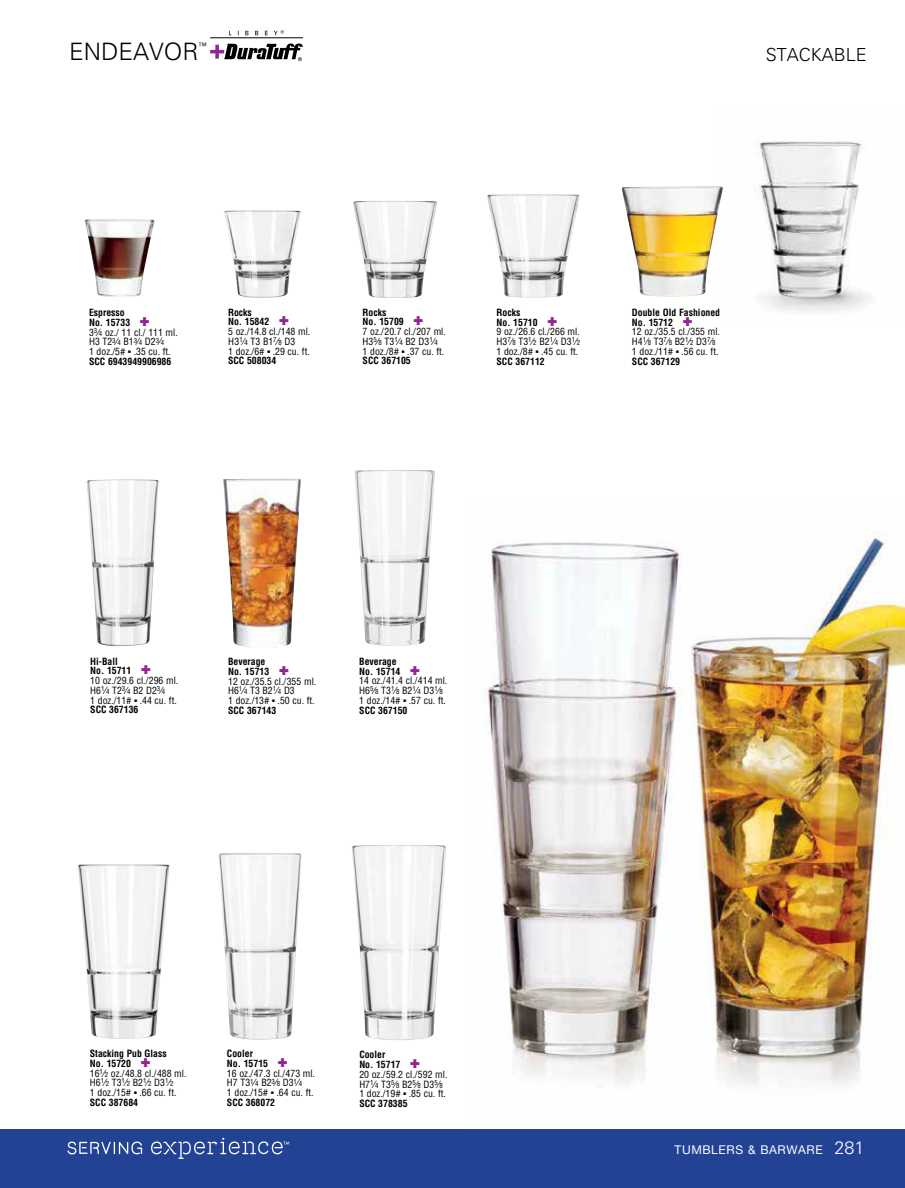
<style>
.page{position:relative;width:905px;height:1188px;background:#fff}
.page>*{position:absolute;margin:0;border:0;box-sizing:border-box;transform-origin:0 0}
.t1{font:300 24px "Univers";color:#000}
.t2{font:300 18px "Univers";color:#000}
.t3{font:12px "Helvetica Neue";letter-spacing:.05em;color:#fff}
.t4{font:9.75px/9.8px "Food Service Roman";color:#000}
.t5{font:9.75px/9.8px "Food Service Symbols";color:#000}
.t6{font:300 8.85px "Univers";color:#000}
.s1{font-size:6.9px}
.s2{font-family:"Helvetica"}
.s3{font-family:"Universal Newswith Comm Pi"}
.s4{font-family:"Univers";font-weight:300;font-size:18px}
</style>
<div class="page">
<img style="left:483px;top:532px;width:421px;height:553px">
<img style="left:755px;top:141px;width:117px;height:171px">
<div style="left:0;top:1129px;width:904px;height:59px;background:#224294"></div>
<svg style="left:68px;top:1142px;width:74px;height:12px"></svg>
<svg style="left:151px;top:1138px;width:138px;height:21px"></svg>
<img style="left:86px;top:479px;width:72px;height:168px">
<img style="left:223px;top:479px;width:78px;height:168px">
<img style="left:355px;top:470px;width:80px;height:176px">
<img style="left:218px;top:853px;width:83px;height:187px">
<img style="left:78px;top:864px;width:92px;height:175px">
<img style="left:487px;top:194px;width:93px;height:104px">
<img style="left:353px;top:201px;width:84px;height:97px">
<img style="left:621px;top:186px;width:102px;height:111px">
<svg style="left:245px;top:31px;width:3px;height:4px"></svg>
<svg style="left:255px;top:31px;width:3px;height:4px"></svg>
<svg style="left:265px;top:31px;width:3px;height:4px"></svg>
<svg style="left:274px;top:30px;width:10px;height:5px"></svg>
<hr style="left:210px;top:38px;width:93px;height:1px;background:#000">
<svg style="left:210px;top:43px;width:93px;height:18px"></svg>
<img style="left:224px;top:210px;width:77px;height:88px">
<img style="left:352px;top:845px;width:94px;height:195px">
<img style="left:84px;top:219px;width:71px;height:78px">
<h1 class="t1" style="left:69px;top:37px;width:131px">ENDEAVOR</h1>
<p class="t6" style="left:198px;top:41px;width:10px">™</p>
<h2 class="t2" style="left:765px;top:43px;width:103px">STACKABLE</h2>
<p class="t5" style="left:94px;top:308px;width:32px">▲ ▲▲□</p>
<p class="t5" style="left:95px;top:317px;width:37px">□ ✓✓</p>
<p class="t4" style="left:89px;top:327px;width:90px">3<sup>3</sup>⁄<span class="s1">4</span> oz./ 11 cl./ 111 ml.<br>H3 T2<sup>3</sup>⁄<span class="s1">4</span> B1<sup>3</sup>⁄<span class="s1">4</span> D2<sup>3</sup>⁄<span class="s1">4<br></span>1 doz./5<span class="s2">#</span> <span class="s3">▪</span> .35 cu. ft.</p>
<p class="t5" style="left:118px;top:356px;width:21px">✔✓ ✔</p>
<p class="t4" style="left:228px;top:327px;width:84px">5 oz./14.8 cl./148 ml.<br>H3<sup>1</sup>⁄<span class="s1">4</span> T3 B1<sup>7</sup>⁄<span class="s1">8</span> D3<br>1 doz./6<span class="s2">#</span> <span class="s3">▪</span> .29 cu. ft.</p>
<p class="t5" style="left:368px;top:307px;width:19px">□ ▲ □</p>
<p class="t4" style="left:362px;top:327px;width:85px">7 oz./20.7 cl./207 ml.<br>H3<sup>5</sup>⁄<span class="s1">8</span> T3<sup>1</sup>⁄<span class="s1">4</span> B2 D3<sup>1</sup>⁄<span class="s1">4<br></span>1 doz./8<span class="s2">#</span> <span class="s3">▪</span> .37 cu. ft.</p>
<p class="t5" style="left:502px;top:307px;width:19px">□ ▲ □</p>
<p class="t4" style="left:496px;top:327px;width:85px;text-align:justify">9 oz./26.6 cl./266 ml.<br>H3<sup>7</sup>⁄<span class="s1">8</span> T3<sup>1</sup>⁄<span class="s1">2</span> B2<sup>1</sup>⁄<span class="s1">4</span> D3<sup>1</sup>⁄<span class="s1">2<br></span>1 doz./8<span class="s2">#</span> <span class="s3">▪</span> .45 cu. ft.</p>
<p class="t5" style="left:638px;top:307px;width:19px">□◆ ●</p>
<p class="t5" style="left:668px;top:307px;width:43px">● ▲ □■</p>
<p class="t4" style="left:632px;top:327px;width:90px">12 oz./35.5 cl./355 ml.<br>H4<sup>1</sup>⁄<span class="s1">8</span> T3<sup>7</sup>⁄<span class="s1">8</span> B2<sup>1</sup>⁄<span class="s1">2</span> D3<sup>7</sup>⁄<span class="s1">8<br></span>1 doz./11<span class="s2">#</span> <span class="s3">▪</span> .56 cu. ft.</p>
<p class="t5" style="left:96px;top:656px;width:23px;text-indent:-6px">★ ●● □</p>
<p class="t4" style="left:90px;top:675px;width:90px">10 oz./29.6 cl./296 ml.<br>H6<sup>1</sup>⁄<span class="s1">4</span> T2<sup>3</sup>⁄<span class="s1">4</span> B2 D2<sup>3</sup>⁄<span class="s1">4<br></span>1 doz./11<span class="s2">#</span> <span class="s3">▪</span> .44 cu. ft.</p>
<p class="t4" style="left:228px;top:676px;width:90px">12 oz./35.5 cl./355 ml.<br>H6<sup>1</sup>⁄<span class="s1">4</span> T3 B2<sup>1</sup>⁄<span class="s1">4</span> D3<br>1 doz./13<span class="s2">#</span> <span class="s3">▪</span> .50 cu. ft.</p>
<p class="t5" style="left:247px;top:705px;width:31px">✓ ✔✓</p>
<p class="t4" style="left:359px;top:676px;width:90px">14 oz./41.4 cl./414 ml.<br>H6<sup>5</sup>⁄<span class="s1">8</span> T3<sup>1</sup>⁄<span class="s1">8</span> B2<sup>1</sup>⁄<span class="s1">4</span> D3<sup>1</sup>⁄<span class="s1">8<br></span>1 doz./14<span class="s2">#</span> <span class="s3">▪</span> .57 cu. ft.</p>
<p class="t5" style="left:132px;top:1049px;width:36px">◆ ● ▲▲</p>
<p class="t4" style="left:90px;top:1068px;width:98px">16<sup>1</sup>⁄<span class="s1">2</span> oz./48.8 cl./488 ml.<br>H6<sup>1</sup>⁄<span class="s1">2</span> T3<sup>1</sup>⁄<span class="s1">2</span> B2<sup>1</sup>⁄<span class="s1">2</span> D3<sup>1</sup>⁄<span class="s1">2<br></span>1 doz./15<span class="s2">#</span> <span class="s3">▪</span> .66 cu. ft.</p>
<p class="t5" style="left:232px;top:1049px;width:14px">□□● □</p>
<p class="t4" style="left:227px;top:1068px;width:90px">16 oz./47.3 cl./473 ml.<br>H7 T3<sup>1</sup>⁄<span class="s1">4</span> B2<sup>3</sup>⁄<span class="s1">8</span> D3<sup>1</sup>⁄<span class="s1">4<br></span>1 doz./15<span class="s2">#</span> <span class="s3">▪</span> .64 cu. ft.</p>
<p class="t5" style="left:365px;top:1050px;width:14px">□□● □</p>
<p class="t4" style="left:359px;top:1069px;width:90px">20 oz./59.2 cl./592 ml.<br>H7<sup>1</sup>⁄<span class="s1">4</span> T3<sup>5</sup>⁄<span class="s1">8</span> B2<sup>5</sup>⁄<span class="s1">8</span> D3<sup>5</sup>⁄<span class="s1">8<br></span>1 doz./19<span class="s2">#</span> <span class="s3">▪</span> .85 cu. ft.</p>
<p class="t3" style="left:674px;top:1141px;width:191px">TUMBLERS &amp; BARWARE <span class="s4">281</span></p>
</div>
